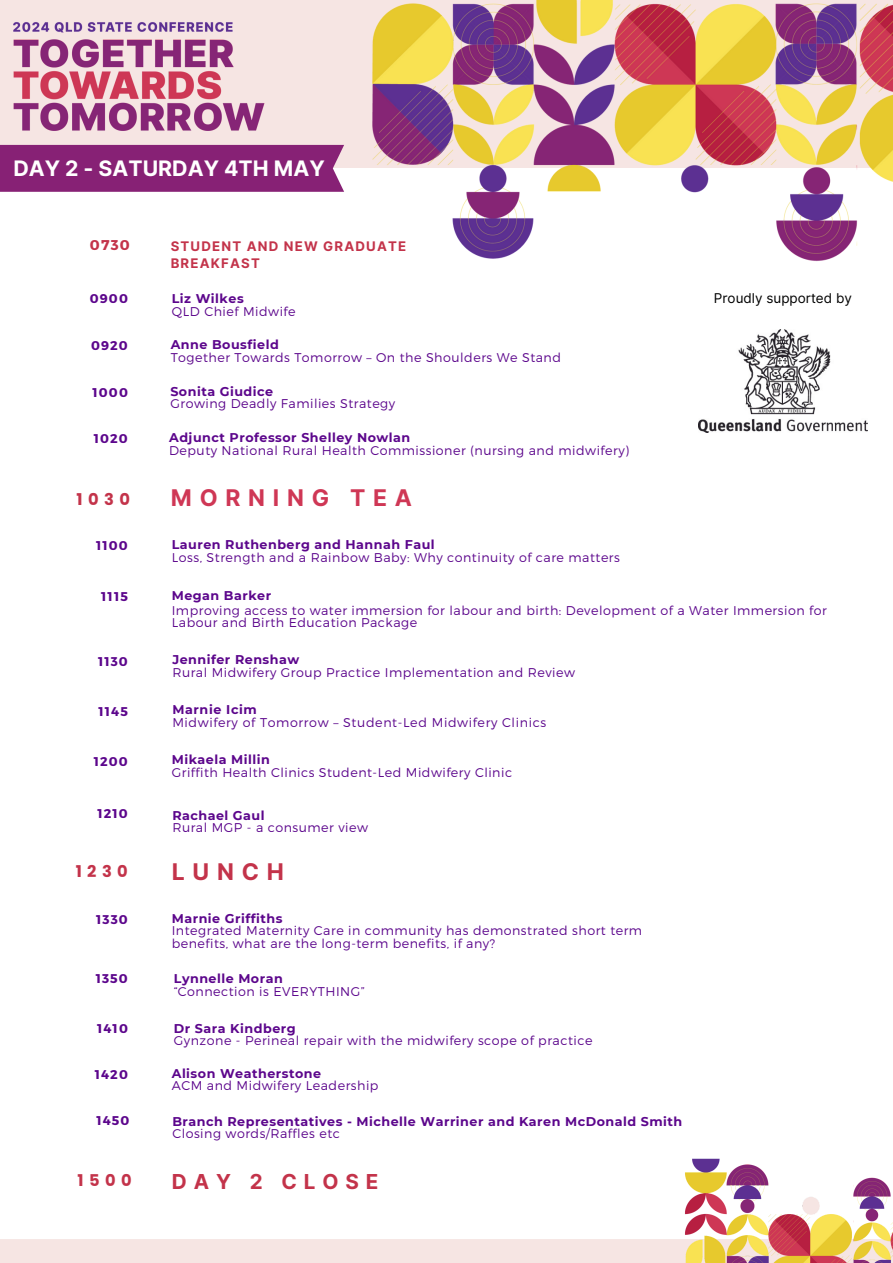
<style>
.page{position:relative;width:893px;height:1263px;background:#fff}
.page>*{position:absolute;margin:0;border:0;box-sizing:border-box;transform-origin:0 0}
.t1{font:700 22.95px "Inter";letter-spacing:.335em;color:#cf3755}
.t2{font:700 22.95px "Inter";letter-spacing:.335em;color:#c3334a}
.t3{font:700 21.3px "Inter";color:#fff}
.t4{font:700 20.62px "Inter";letter-spacing:.34em;color:#c3334a}
.t5{font:700 16.2px "Poppins";letter-spacing:.335em;color:#c3334a}
.t6{font:700 14.17px "Montserrat";color:#c3334a}
.t7{font:13.5px "Inter";color:#000}
.t8{font:700 13.2px/16.8px "Inter";letter-spacing:.09em;color:#c3334a}
.t9{font:300 12.67px/12.4px "Montserrat";letter-spacing:.04em;color:#5c068c}
.t10{font:700 12.67px "Montserrat";letter-spacing:.04em;color:#5c068c}
</style>
<div class="page">
<div style="left:0;top:1239px;width:893px;height:24px;background:#f6e5e3"></div>
<img style="left:857px;top:1177px;width:36px;height:86px">
<img style="left:685px;top:1158px;width:172px;height:105px">
<img style="left:699px;top:329px;width:168px;height:104px">
<div style="left:0;top:0;width:365px;height:168px;background:#f6e5e3"></div>
<img style="left:365px;top:0;width:484px;height:262px">
<img style="left:849px;top:0;width:44px;height:364px">
<img style="left:7px;top:10px;width:264px;height:126px">
<div style="left:0;top:145px;width:344px;height:47px;background:#872175"></div>
<p class="t3" style="left:13px;top:156px;width:313px">DAY 2 - SATURDAY 4TH MAY</p>
<h6 class="t6" style="left:90px;top:235px;width:42px">0730</h6>
<p class="t8" style="left:171px;top:238px;width:237px">STUDENT AND NEW GRADUATE<br>BREAKFAST</p>
<p class="t10" style="left:90px;top:290px;width:40px">0900</p>
<p class="t10" style="left:172px;top:291px;width:73px">Liz Wilkes</p>
<p class="t9" style="left:172px;top:304px;width:125px">QLD Chief Midwife</p>
<h6 class="t10" style="left:91px;top:337px;width:38px">0920</h6>
<p class="t10" style="left:93px;top:385px;width:37px">1000</p>
<p class="t10" style="left:171px;top:337px;width:110px">Anne Bousfield</p>
<p class="t9" style="left:171px;top:350px;width:392px">Together Towards Tomorrow – On the Shoulders We Stand</p>
<p class="t10" style="left:170px;top:384px;width:104px">Sonita Giudice</p>
<p class="t9" style="left:170px;top:397px;width:226px">Growing Deadly Families Strategy</p>
<h6 class="t10" style="left:94px;top:430px;width:36px">1020</h6>
<p class="t10" style="left:169px;top:430px;width:243px">Adjunct Professor Shelley Nowlan</p>
<p class="t9" style="left:169px;top:443px;width:462px">Deputy National Rural Health Commissioner (nursing and midwifery)</p>
<p class="t5" style="left:77px;top:488px;width:55px">1030</p>
<h3 class="t1" style="left:171px;top:484px;width:243px">MORNING TEA</h3>
<p class="t7" style="left:714px;top:290px;width:139px">Proudly supported by</p>
<h6 class="t10" style="left:96px;top:537px;width:33px">1100</h6>
<p class="t10" style="left:101px;top:589px;width:28px">1115</p>
<h6 class="t10" style="left:172px;top:537px;width:264px">Lauren Ruthenberg and Hannah Faul</h6>
<h6 class="t9" style="left:172px;top:550px;width:449px">Loss, Strength and a Rainbow Baby: Why continuity of care matters</h6>
<p class="t10" style="left:172px;top:588px;width:101px">Megan Barker</p>
<p class="t9" style="left:172px;top:604px;width:656px">Improving access to water immersion for labour and birth: Development of a Water Immersion for<br>Labour and Birth Education Package</p>
<p class="t10" style="left:98px;top:653px;width:31px">1130</p>
<p class="t10" style="left:172px;top:652px;width:128px">Jennifer Renshaw</p>
<p class="t9" style="left:172px;top:665px;width:404px">Rural Midwifery Group Practice Implementation and Review</p>
<h5 class="t10" style="left:98px;top:703px;width:31px">1145</h5>
<h3 class="t10" style="left:94px;top:753px;width:36px">1200</h3>
<h1 class="t10" style="left:172px;top:702px;width:86px">Marnie Icim</h1>
<h6 class="t9" style="left:172px;top:715px;width:375px">Midwifery of Tomorrow – Student-Led Midwifery Clinics</h6>
<p class="t10" style="left:172px;top:752px;width:99px">Mikaela Millin</p>
<p class="t9" style="left:172px;top:765px;width:342px">Griffith Health Clinics Student-Led Midwifery Clinic</p>
<h1 class="t10" style="left:97px;top:806px;width:32px">1210</h1>
<p class="t10" style="left:172px;top:807px;width:94px">Rachael Gaul</p>
<p class="t9" style="left:172px;top:820px;width:197px">Rural MGP - a consumer view</p>
<p class="t5" style="left:76px;top:860px;width:54px">1230</p>
<h6 class="t2" style="left:172px;top:858px;width:114px">LUNCH</h6>
<h6 class="t10" style="left:96px;top:912px;width:33px">1330</h6>
<p class="t10" style="left:96px;top:970px;width:34px">1350</p>
<h1 class="t10" style="left:172px;top:911px;width:112px">Marnie Griffiths</h1>
<h4 class="t9" style="left:172px;top:924px;width:472px">Integrated Maternity Care in community has demonstrated short term benefits, what are the long-term benefits, if any?</h4>
<h4 class="t10" style="left:174px;top:971px;width:110px">Lynnelle Moran</h4>
<h6 class="t9" style="left:174px;top:984px;width:192px">“Connection is EVERYTHING”</h6>
<p class="t10" style="left:97px;top:1020px;width:32px">1410</p>
<p class="t10" style="left:174px;top:1020px;width:123px">Dr Sara Kindberg</p>
<p class="t9" style="left:174px;top:1034px;width:420px">Gynzone - Perineal repair with the midwifery scope of practice</p>
<h6 class="t10" style="left:95px;top:1066px;width:35px">1420</h6>
<p class="t10" style="left:172px;top:1065px;width:151px">Alison Weatherstone</p>
<h6 class="t9" style="left:172px;top:1079px;width:208px">ACM and Midwifery Leadership</h6>
<p class="t10" style="left:96px;top:1112px;width:35px">1450</p>
<h6 class="t10" style="left:172px;top:1113px;width:511px">Branch Representatives - Michelle Warriner and Karen McDonald Smith</h6>
<p class="t9" style="left:172px;top:1126px;width:169px">Closing words/Raffles etc</p>
<h6 class="t5" style="left:78px;top:1169px;width:56px">1500</h6>
<p class="t4" style="left:172px;top:1169px;width:208px">DAY 2 CLOSE</p>
</div>
